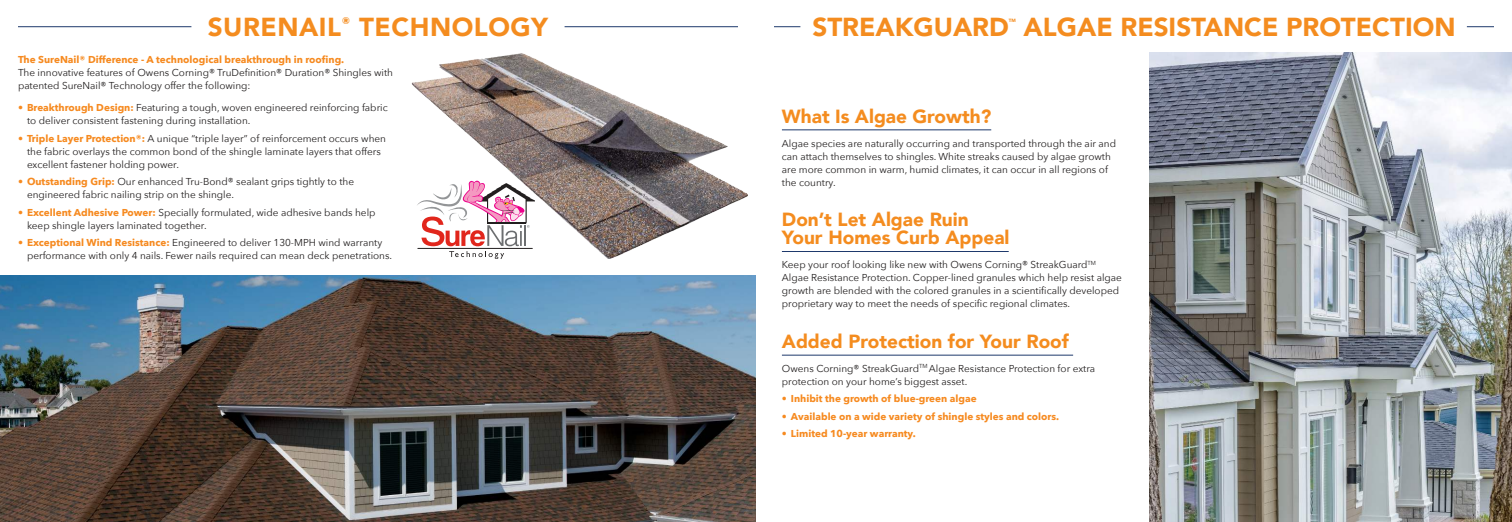
<style>
.page{position:relative;width:1512px;height:522px;background:#fff}
.page>*{position:absolute;margin:0;border:0;box-sizing:border-box;transform-origin:0 0}
.t1{font:900 26px "Avenir";color:#f48c1f}
.t2{font:900 26px "Avenir";letter-spacing:.02em;color:#f48c1f}
.t3{font:900 19px/18px "Avenir";color:#f48c1f}
.t4{font:10px/13px "Avenir Next";color:#221f1f}
.t5{font:700 10px "Avenir Next";color:#f68a20}
.t6{font:900 4.7px "Avenir";color:#f48c1f}
.s1{font-weight:700;color:#f68a20}
</style>
<div class="page">
<hr style="left:565px;top:26px;width:173px;height:1px;background:#1e396c">
<hr style="left:18px;top:26px;width:173px;height:1px;background:#1e396c">
<svg style="left:1467px;top:26px;width:27px;height:1px"></svg>
<svg style="left:774px;top:26px;width:26px;height:1px"></svg>
<img style="left:0;top:275px;width:756px;height:247px">
<img style="left:412px;top:53px;width:336px;height:206px">
<img style="left:1150px;top:53px;width:362px;height:469px">
<svg style="left:417px;top:181px;width:118px;height:78px"></svg>
<hr style="left:782px;top:129px;width:209px;height:1px;background:#1e396c">
<hr style="left:782px;top:251px;width:227px;height:1px;background:#1e396c">
<hr style="left:782px;top:355px;width:291px;height:1px;background:#1e396c">
<h1 class="t2" style="left:208px;top:17px;width:342px">SURENAIL<sup>®</sup> TECHNOLOGY</h1>
<h1 class="t1" style="left:812px;top:16px;width:198px">STREAKGUARD</h1>
<p class="t6" style="left:1009px;top:18px;width:9px">TM</p>
<h1 class="t1" style="left:1024px;top:16px;width:433px">ALGAE RESISTANCE PROTECTION</h1>
<p class="t5" style="left:18px;top:51px;width:328px">The SureNail® Difference - A technological breakthrough in roofing.</p>
<p class="t4" style="left:18px;top:67px;width:377px">The innovative features of Owens Corning® TruDefinition® Duration® Shingles with patented SureNail® Technology offer the following:</p>
<p class="t4" style="left:27px;top:102px;width:362px;text-indent:-9px"><span class="s1">• Breakthrough Design:</span> Featuring a tough, woven engineered reinforcing fabric to deliver consistent fastening during installation.</p>
<p class="t4" style="left:27px;top:132px;width:361px;text-indent:-9px"><span class="s1">• Triple Layer Protection®:</span> A unique “triple layer” of reinforcement occurs when the fabric overlays the common bond of the shingle laminate layers that offers excellent fastener holding power.</p>
<p class="t4" style="left:27px;top:176px;width:329px;text-indent:-9px"><span class="s1">• Outstanding Grip:</span> Our enhanced Tru-Bond® sealant grips tightly to the engineered fabric nailing strip on the shingle.</p>
<p class="t4" style="left:27px;top:206px;width:350px;text-indent:-9px"><span class="s1">• Excellent Adhesive Power:</span> Specially formulated, wide adhesive bands help keep shingle layers laminated together.</p>
<p class="t4" style="left:27px;top:237px;width:367px;text-indent:-9px"><span class="s1">• Exceptional Wind Resistance:</span> Engineered to deliver 130-MPH wind warranty performance with only 4 nails. Fewer nails required can mean deck penetrations.</p>
<h2 class="t3" style="left:782px;top:109px;width:211px">What Is Algae Growth?</h2>
<p class="t4" style="left:782px;top:137px;width:336px">Algae species are naturally occurring and transported through the air and can attach themselves to shingles. White streaks caused by algae growth are more common in warm, humid climates, it can occur in all regions of the country.</p>
<h2 class="t3" style="left:782px;top:212px;width:229px">Don’t Let Algae Ruin<br>Your Homes Curb Appeal</h2>
<p class="t4" style="left:782px;top:259px;width:342px">Keep your roof looking like new with Owens Corning® StreakGuard<sup>TM </sup>Algae Resistance Protection. Copper-lined granules which help resist algae growth are blended with the colored granules in a scienti昀椀cally developed proprietary way to meet the needs of speci昀椀c regional climates.</p>
<h2 class="t3" style="left:782px;top:334px;width:288px">Added Protection for Your Roof</h2>
<p class="t4" style="left:782px;top:363px;width:315px">Owens Corning® StreakGuard<sup>TM</sup> Algae Resistance Protection for extra protection on your home’s biggest asset.</p>
<p class="t5" style="left:782px;top:395px;width:196px">• Inhibit the growth of blue-green algae</p>
<p class="t5" style="left:782px;top:412px;width:279px">• Available on a wide variety of shingle styles and colors.</p>
<p class="t5" style="left:782px;top:430px;width:136px">• Limited 10-year warranty.</p>
</div>
